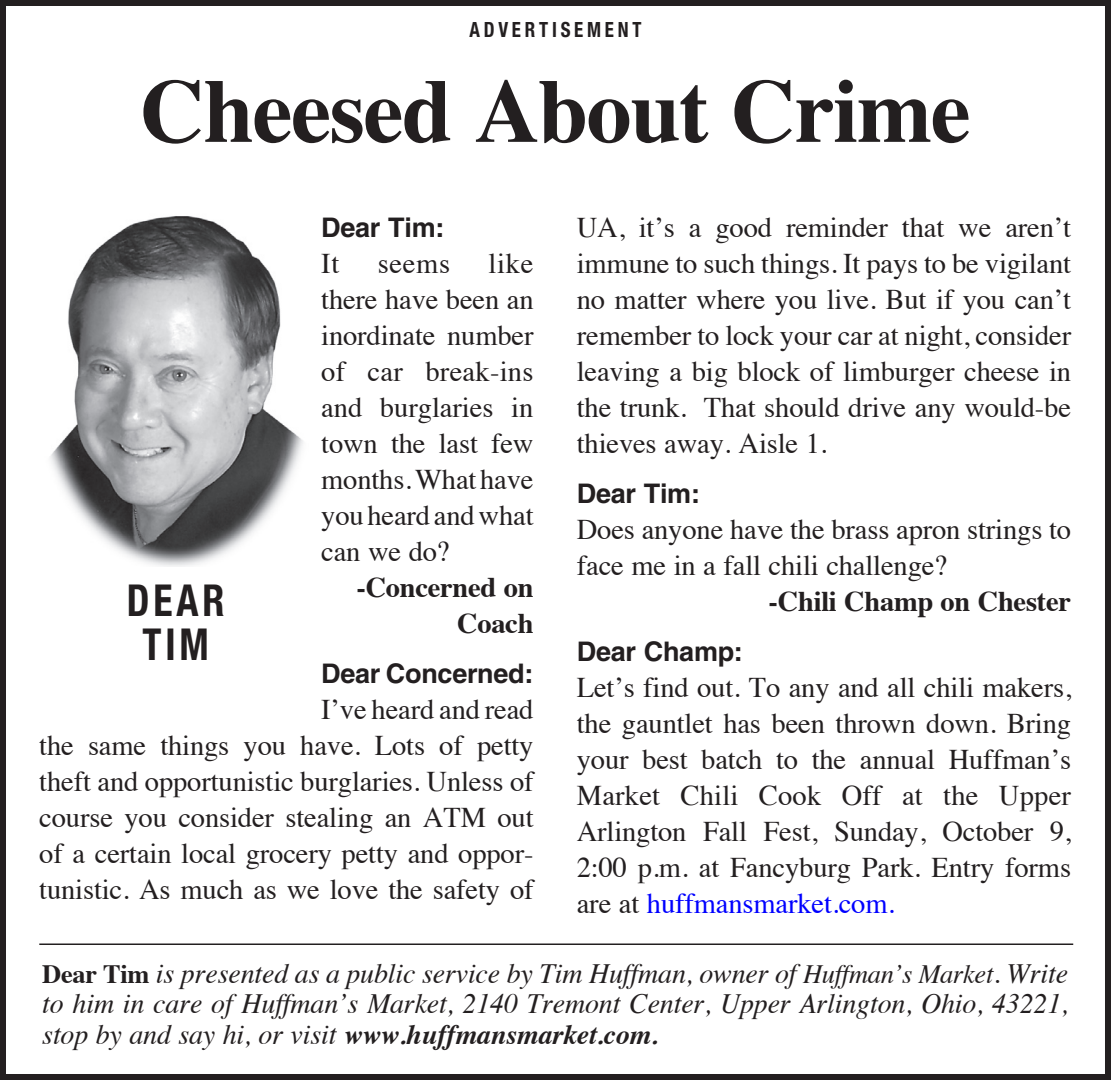
<style>
.page{position:relative;width:1111px;height:1080px;background:#fff}
.page>*{position:absolute;margin:0;border:0;box-sizing:border-box;transform-origin:0 0}
.t1{font:700 90px "Times";letter-spacing:-.015em;color:#231f20}
.t2{font:700 condensed 44.1px "Helvetica Neue";letter-spacing:.1em;color:#231f20;scale:.9 1}
.bodycopy{font:28.5px/36px "Times";letter-spacing:-.005em;color:#231f20;text-align:justify}
.from{font:700 28.5px/36px "Times";letter-spacing:-.01em;color:#231f20;text-align:right}
.about_dear_tim{font:italic 27.9px/30.3px "Times";letter-spacing:-.005em;color:#231f20;text-align:justify}
.dear{font:700 27px "Helvetica";letter-spacing:-.01em;color:#231f20}
.t3{font:700 condensed 21px "Helvetica Neue";letter-spacing:.2em;color:#231f20;scale:.9 1}
.s1{color:#00f}
.s2{font-weight:700;font-style:normal;font-size:26.4px}
.s3{font-size:26.4px}
.s4{font-weight:700}
</style>
<div class="page">
<div style="left:0;top:0;width:1110px;height:1080px;border:6px solid #231f20"></div>
<img style="left:50px;top:216px;width:253px;height:351px">
<hr style="left:39px;top:944px;width:1034px;height:1px;background:#231f20">
<p class="t3" style="left:469px;top:16px;width:193px">ADVERTISEMENT</p>
<p class="t1" style="left:140px;top:25px;width:832px">Cheesed About Crime</p>
<p class="dear" style="left:321px;top:211px;width:125px">Dear Tim:</p>
<p class="bodycopy" style="left:321px;top:243px;width:20px">It</p>
<p class="bodycopy" style="left:378px;top:243px;width:74px">seems</p>
<p class="bodycopy" style="left:321px;top:243px;width:214px;text-indent:167px">like there have been an inordinate number of car break-ins and burglaries in town the last few months. What have you heard and what can we do?</p>
<p class="from" style="left:356px;top:566px;width:178px">-Concerned on<br>Coach</p>
<p class="dear" style="left:321px;top:657px;width:214px">Dear Concerned:</p>
<p class="bodycopy" style="left:39px;top:689px;width:496px;text-indent:282px">I’ve heard and read the same things you have. Lots of petty theft and opportunistic burglaries. Unless of course you consider stealing an ATM out of a certain local grocery petty and oppor&shy;tunistic. As much as we love the safety of</p>
<p class="t2" style="left:127px;top:574px;width:110px">DEAR</p>
<p class="t2" style="left:142px;top:618px;width:75px">TIM</p>
<p class="bodycopy" style="left:576px;top:207px;width:496px">UA, it’s a good reminder that we aren’t immune to such things. It pays to be vigilant no matter where you live. But if you can’t remember to lock your car at night, consider leaving a big block of limburger cheese in the trunk. That should drive any would-be thieves away. Aisle 1.</p>
<p class="dear" style="left:576px;top:477px;width:125px">Dear Tim:</p>
<p class="bodycopy" style="left:576px;top:509px;width:496px">Does anyone have the brass apron strings to face me in a fall chili challenge?</p>
<p class="from" style="left:768px;top:580px;width:304px">-Chili Champ on Chester</p>
<p class="dear" style="left:576px;top:635px;width:168px">Dear Champ:</p>
<p class="bodycopy" style="left:576px;top:667px;width:496px">Let’s find out. To any and all chili makers, the gauntlet has been thrown down. Bring your best batch to the annual Huffman’s Market Chili Cook Off at the Upper Arlington Fall Fest, Sunday, October 9, 2:00 p.m. at Fancyburg Park. Entry forms are at <span class="s1">huffmansmarket.com.</span></p>
<p class="about_dear_tim" style="left:42px;top:957px;width:1027px"><span class="s2">Dear Tim</span> is presented as a public service by Tim Huffman, owner of <span class="s3">Huffman’s Market</span>. Write to him in care of Huffman’s Market, 2140 Tremont Center, Upper Arlington, Ohio, 43221, stop by and say hi, or visit <span class="s4">www.huffmansmarket.com.</span></p>
</div>
